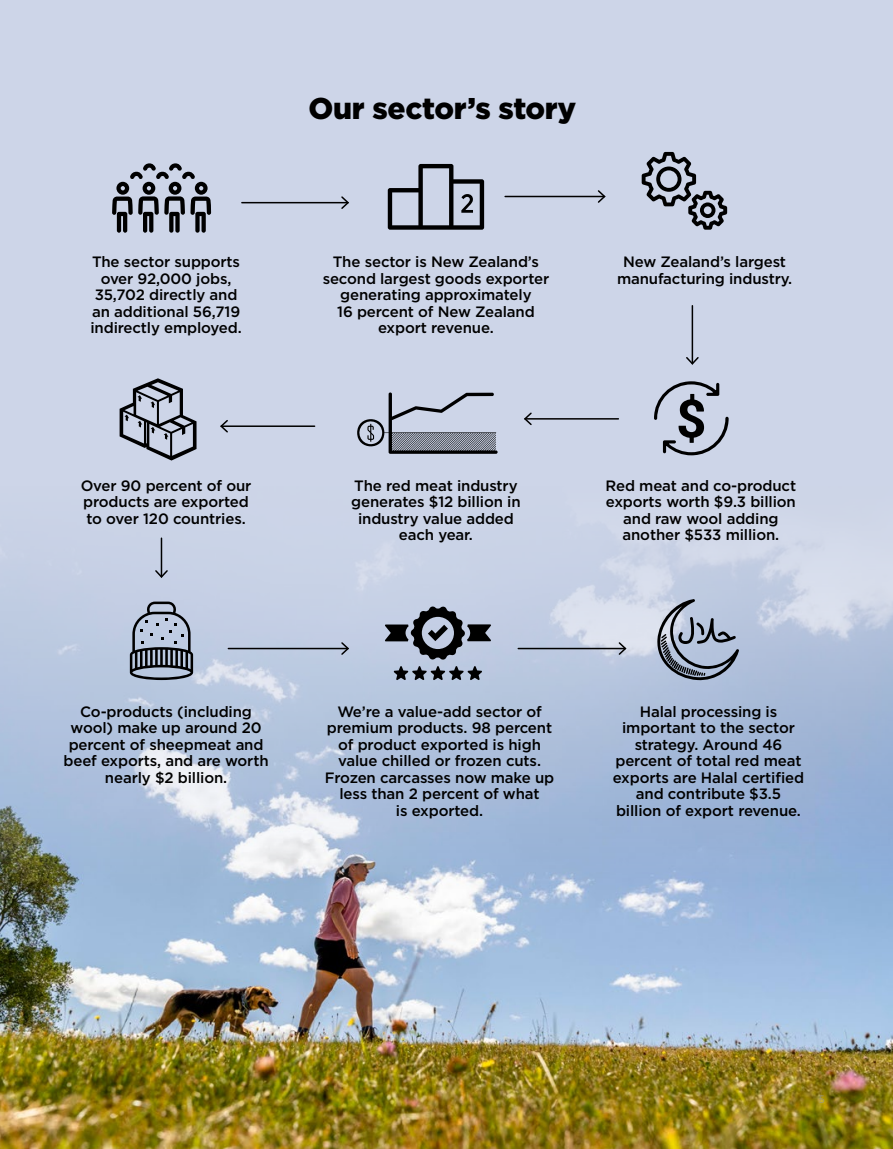
<style>
.page{position:relative;width:893px;height:1149px;background:#fff}
.page>*{position:absolute;margin:0;border:0;box-sizing:border-box;transform-origin:0 0}
.t1{font:900 30px "Gotham";letter-spacing:-.01em;color:#000}
.t2{font:500 15px/16.5px "Gotham";letter-spacing:-.01em;color:#000;text-align:center}
.t3{font:300 10.5px "Gotham Narrow";color:#939598}
</style>
<div class="page">
<div style="left:0;top:0;width:893px;height:1148px;background:#cdd5e8"></div>
<img style="left:1px;top:537px;width:892px;height:611px">
<hr style="left:0;top:0;width:1px;height:1148px;background:#000">
<svg style="left:357px;top:392px;width:141px;height:61px"></svg>
<svg style="left:112px;top:163px;width:99px;height:69px"></svg>
<svg style="left:654px;top:381px;width:75px;height:74px"></svg>
<svg style="left:642px;top:152px;width:85px;height:78px"></svg>
<svg style="left:388px;top:164px;width:96px;height:66px"></svg>
<svg style="left:385px;top:605px;width:106px;height:75px"></svg>
<hr style="left:242px;top:202px;width:106px;height:1px;background:#000">
<svg style="left:340px;top:196px;width:9px;height:13px"></svg>
<hr style="left:505px;top:196px;width:99px;height:1px;background:#000">
<svg style="left:596px;top:190px;width:10px;height:13px"></svg>
<hr style="left:692px;top:305px;width:1px;height:58px;background:#000">
<svg style="left:686px;top:355px;width:13px;height:10px"></svg>
<hr style="left:228px;top:647px;width:120px;height:2px;background:#000">
<svg style="left:340px;top:640px;width:10px;height:16px"></svg>
<hr style="left:518px;top:647px;width:107px;height:2px;background:#000">
<svg style="left:617px;top:640px;width:11px;height:16px"></svg>
<hr style="left:525px;top:418px;width:93px;height:1px;background:#000">
<svg style="left:524px;top:412px;width:9px;height:13px"></svg>
<hr style="left:221px;top:425px;width:94px;height:2px;background:#000">
<svg style="left:220px;top:420px;width:9px;height:13px"></svg>
<hr style="left:161px;top:538px;width:1px;height:38px;background:#000">
<svg style="left:154px;top:568px;width:15px;height:11px"></svg>
<svg style="left:120px;top:378px;width:77px;height:82px"></svg>
<svg style="left:130px;top:601px;width:63px;height:79px"></svg>
<svg style="left:656px;top:599px;width:83px;height:82px;background:#939daf"></svg>
<p class="t2" style="left:90px;top:253px;width:153px">The sector supports over 92,000 jobs,<br>35,702 directly and an additional 56,719 indirectly employed.</p>
<p class="t2" style="left:81px;top:477px;width:172px;text-align:left">Over 90 percent of our products are exported to over 120 countries.</p>
<h1 class="t1" style="left:309px;top:87px;width:269px">Our sector’s story</h1>
<p class="t2" style="left:323px;top:253px;width:228px">The sector is New Zealand’s second largest goods exporter generating approximately<br>16 percent of New Zealand export revenue.</p>
<p class="t2" style="left:617px;top:253px;width:177px">New Zealand’s largest manufacturing industry.</p>
<p class="t2" style="left:351px;top:477px;width:171px">The red meat industry generates $12 billion in industry value added each year.</p>
<p class="t2" style="left:605px;top:477px;width:192px">Red meat and co-product exports worth $9.3 billion and raw wool adding another $533 million.</p>
<p class="t2" style="left:64px;top:703px;width:207px">Co-products (including wool) make up around 20 percent of sheepmeat and beef exports, and are worth nearly $2 billion.</p>
<p class="t2" style="left:325px;top:703px;width:231px">We’re a value-add sector of premium products. 98 percent of product exported is high value chilled or frozen cuts.<br>Frozen carcasses now make up less than 2 percent of what<br>is exported.</p>
<p class="t2" style="left:613px;top:703px;width:193px">Halal processing is important to the sector strategy. Around 46 percent of total red meat exports are Halal certified and contribute $3.5 billion of export revenue.</p>
<p class="t3" style="left:819px;top:1092px;width:7px">5</p>
</div>
